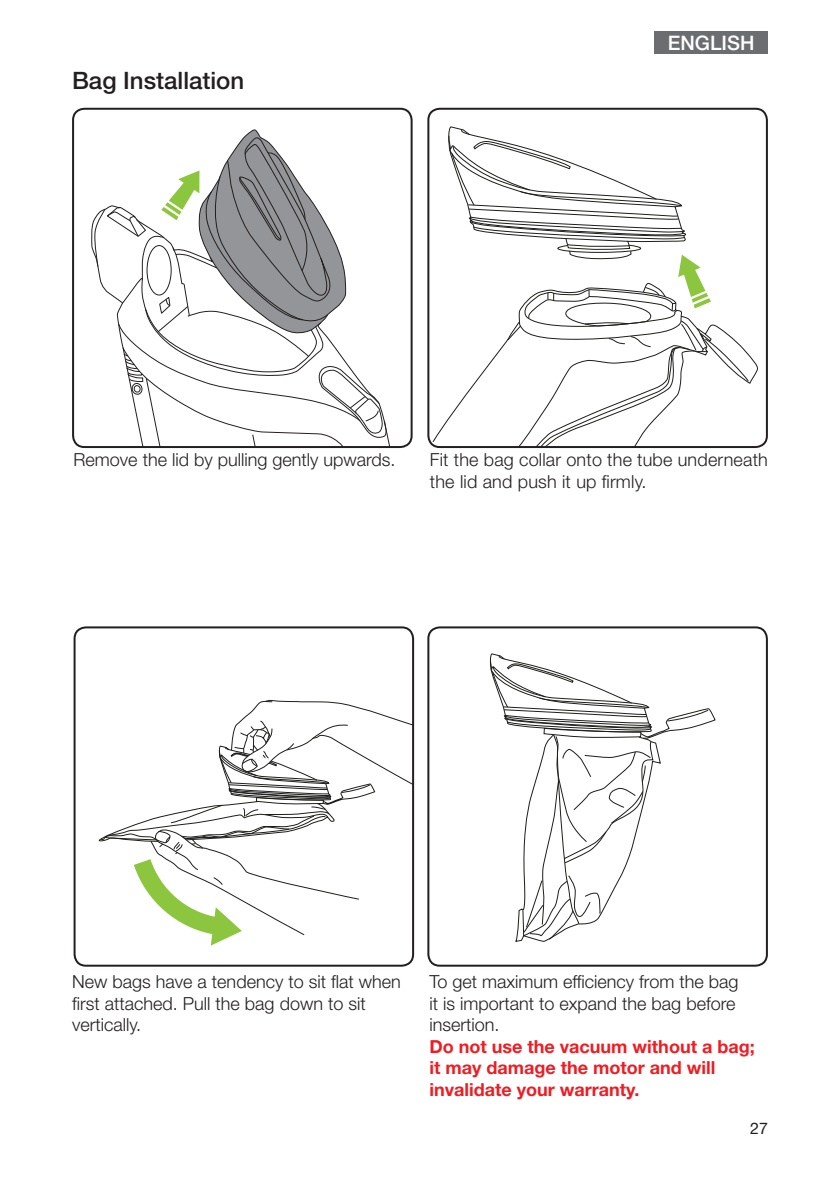
<style>
.page{position:relative;width:840px;height:1191px;background:#fff}
.page>*{position:absolute;margin:0;border:0;box-sizing:border-box;transform-origin:0 0}
.t1{font:500 24px "Helvetica Neue LT Std";color:#231f20}
.t2{font:500 20px "Helvetica Neue LT Std";color:#fff}
.t3{font:300 18px/21.6px "Helvetica Neue LT Std";color:#231f20}
.t4{font:700 18px/21.6px "Helvetica Neue LT Std";color:#ee1d23}
.t5{font:16px "Helvetica Neue LT Std";color:#231f20}
</style>
<div class="page">
<div style="left:654px;top:31px;width:113px;height:23px;background:#6c6d70"></div>
<div style="left:73px;top:626px;width:341px;height:340px;border:2px solid #231f20;border-radius:11px"></div>
<div style="left:427px;top:626px;width:340px;height:340px;border:2px solid #231f20;border-radius:11px"></div>
<div style="left:427px;top:108px;width:340px;height:340px;border:2px solid #231f20;border-radius:11px"></div>
<div style="left:72px;top:108px;width:340px;height:340px;border:2px solid #231f20;border-radius:11px"></div>
<svg style="left:91px;top:129px;width:319px;height:318px"></svg>
<svg style="left:94px;top:129px;width:294px;height:318px"></svg>
<svg style="left:431px;top:126px;width:326px;height:321px"></svg>
<svg style="left:489px;top:653px;width:226px;height:289px"></svg>
<svg style="left:98px;top:699px;width:315px;height:247px"></svg>
<h1 class="t1" style="left:72px;top:66px;width:174px">Bag Installation</h1>
<p class="t2" style="left:667px;top:31px;width:88px">ENGLISH</p>
<p class="t3" style="left:73px;top:448px;width:323px">Remove the lid by pulling gently upwards.</p>
<p class="t3" style="left:429px;top:448px;width:339px">Fit the bag collar onto the tube underneath the lid and push it up firmly.</p>
<p class="t3" style="left:72px;top:970px;width:330px">New bags have a tendency to sit flat when first attached. Pull the bag down to sit vertically.</p>
<p class="t3" style="left:429px;top:970px;width:310px">To get maximum efficiency from the bag it is important to expand the bag before insertion.</p>
<p class="t4" style="left:429px;top:1035px;width:327px">Do not use the vacuum without a bag; it may damage the motor and will invalidate your warranty.</p>
<p class="t5" style="left:749px;top:1119px;width:19px">27</p>
</div>
